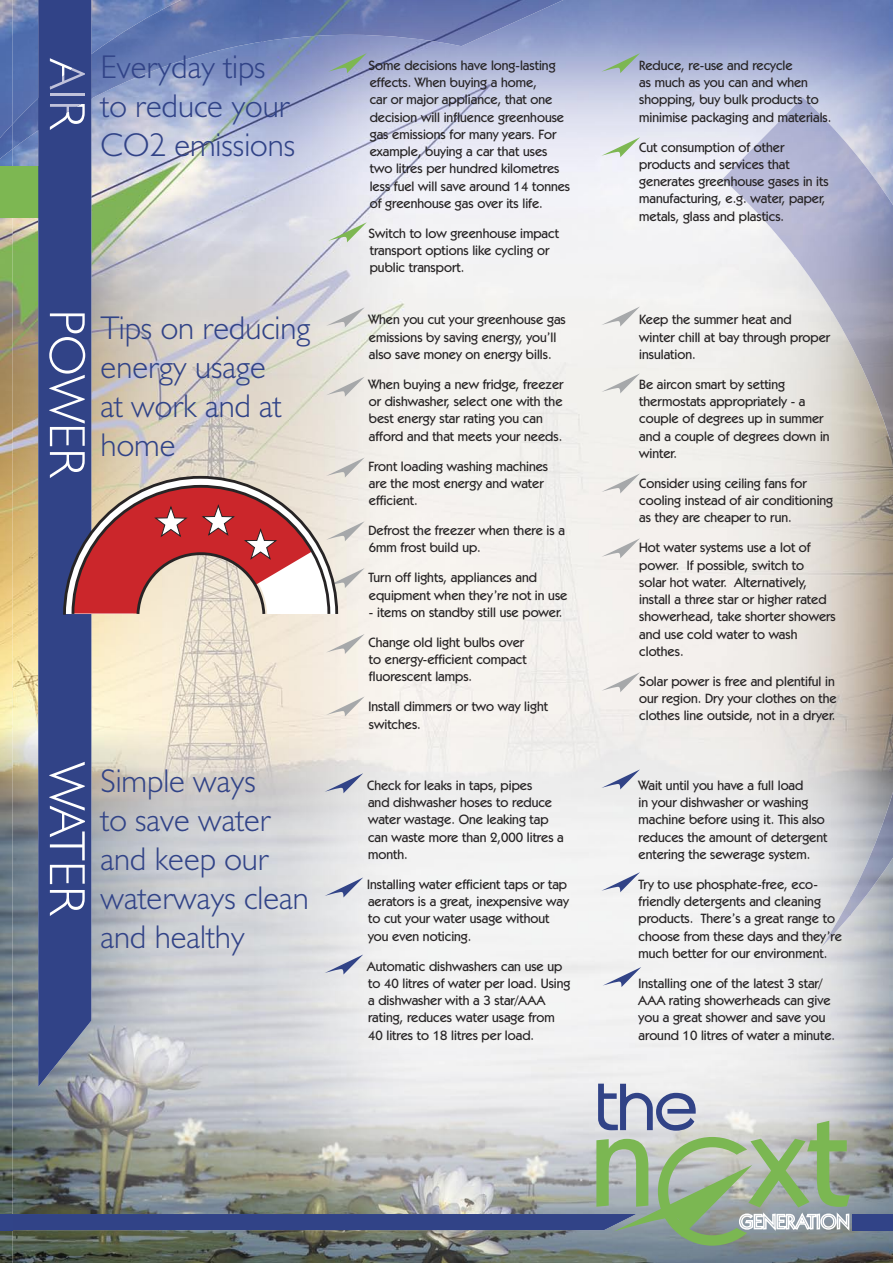
<style>
.page{position:relative;width:893px;height:1263px;background:#fff}
.page>*{position:absolute;margin:0;border:0;box-sizing:border-box;transform-origin:0 0}
.t1{font:300 51px "Humanist 521 BT";color:#fff}
.t2{font:300 33px/39px "Humanist 521 BT";color:#314387}
.t3{font:500 13.5px/17.2px "Kabel IT Cby BT";color:#272425}
</style>
<div class="page">
<img style="left:0;top:0;width:893px;height:1263px">
<div style="left:853px;top:1214px;width:40px;height:16px;background:#314387"></div>
<div style="left:0;top:166px;width:51px;height:52px;background:#7db752"></div>
<svg style="left:328px;top:53px;width:39px;height:20px"></svg>
<svg style="left:328px;top:222px;width:39px;height:20px"></svg>
<svg style="left:601px;top:53px;width:39px;height:20px"></svg>
<svg style="left:326px;top:634px;width:39px;height:20px"></svg>
<svg style="left:326px;top:377px;width:39px;height:20px"></svg>
<svg style="left:601px;top:872px;width:39px;height:20px"></svg>
<svg style="left:601px;top:306px;width:39px;height:21px"></svg>
<svg style="left:603px;top:967px;width:38px;height:20px"></svg>
<svg style="left:601px;top:769px;width:39px;height:20px"></svg>
<svg style="left:325px;top:954px;width:38px;height:20px"></svg>
<svg style="left:325px;top:877px;width:38px;height:20px"></svg>
<svg style="left:325px;top:773px;width:38px;height:20px"></svg>
<svg style="left:326px;top:307px;width:39px;height:20px"></svg>
<svg style="left:601px;top:473px;width:39px;height:20px"></svg>
<svg style="left:601px;top:672px;width:39px;height:20px"></svg>
<svg style="left:601px;top:137px;width:39px;height:20px"></svg>
<svg style="left:326px;top:696px;width:39px;height:20px"></svg>
<svg style="left:601px;top:538px;width:39px;height:20px"></svg>
<div style="left:38px;top:0;width:53px;height:1084px;background:#314387"></div>
<svg style="left:62px;top:457px;width:303px;height:160px;background:#c89392"></svg>
<svg style="left:601px;top:373px;width:39px;height:20px"></svg>
<img style="left:62px;top:0;width:201px;height:99px">
<img style="left:262px;top:0;width:301px;height:50px">
<img style="left:13px;top:49px;width:50px;height:100px">
<img style="left:0;top:124px;width:13px;height:35px">
<div style="left:38px;top:54px;width:53px;height:76px;background:#314387"></div>
<img style="left:723px;top:97px;width:170px;height:160px">
<img style="left:765px;top:256px;width:128px;height:54px">
<img style="left:807px;top:309px;width:86px;height:54px">
<img style="left:850px;top:363px;width:43px;height:106px">
<img style="left:850px;top:787px;width:43px;height:160px">
<img style="left:807px;top:893px;width:44px;height:54px">
<svg style="left:0;top:1084px;width:850px;height:161px;background:#9ea4a5"></svg>
<h1 class="t1" style="left:99px;top:60px;width:72px;rotate:90deg">AIR</h1>
<h2 class="t2" style="left:101px;top:47px;width:196px">Everyday tips to reduce your<br>CO2 emissions</h2>
<h1 class="t1" style="left:99px;top:309px;width:170px;rotate:90deg">POWER</h1>
<h2 class="t2" style="left:101px;top:308px;width:211px">Tips on reducing energy usage<br>at work and at home</h2>
<h1 class="t1" style="left:99px;top:763px;width:155px;rotate:90deg">WATER</h1>
<h2 class="t2" style="left:101px;top:761px;width:210px">Simple ways<br>to save water and keep our waterways clean and healthy</h2>
<p class="t3" style="left:369px;top:56px;width:203px">Some decisions have long-lasting effects. When buying a home,<br>car or major appliance, that one decision will influence greenhouse gas emissions for many years. For example, buying a car that uses two litres per hundred kilometres less fuel will save around 14 tonnes of greenhouse gas over its life.</p>
<p class="t3" style="left:369px;top:224px;width:192px">Switch to low greenhouse impact transport options like cycling or public transport.</p>
<p class="t3" style="left:369px;top:311px;width:199px">When you cut your greenhouse gas emissions by saving energy, you’ll also save money on energy bills.</p>
<p class="t3" style="left:369px;top:375px;width:196px">When buying a new fridge, freezer or dishwasher, select one with the best energy star rating you can afford and that meets your needs.</p>
<p class="t3" style="left:369px;top:457px;width:181px">Front loading washing machines are the most energy and water efficient.</p>
<p class="t3" style="left:369px;top:521px;width:198px">Defrost the freezer when there is a<br>6mm frost build up.</p>
<p class="t3" style="left:369px;top:569px;width:200px">Turn off lights, appliances and equipment when they’re not in use</p>
<p class="t3" style="left:369px;top:603px;width:195px">- items on standby still use power.</p>
<p class="t3" style="left:369px;top:633px;width:160px">Change old light bulbs over to energy-efficient compact fluorescent lamps.</p>
<p class="t3" style="left:369px;top:698px;width:181px">Install dimmers or two way light switches.</p>
<p class="t3" style="left:367px;top:776px;width:198px">Check for leaks in taps, pipes<br>and dishwasher hoses to reduce water wastage. One leaking tap can waste more than 2,000 litres a month.</p>
<p class="t3" style="left:367px;top:875px;width:203px">Installing water efficient taps or tap aerators is a great, inexpensive way to cut your water usage without you even noticing.</p>
<p class="t3" style="left:367px;top:957px;width:205px">Automatic dishwashers can use up to 40 litres of water per load. Using a dishwasher with a 3 star/AAA rating, reduces water usage from<br>40 litres to 18 litres per load.</p>
<p class="t3" style="left:639px;top:56px;width:194px">Reduce, re-use and recycle<br>as much as you can and when shopping, buy bulk products to minimise packaging and materials.</p>
<p class="t3" style="left:639px;top:138px;width:191px">Cut consumption of other products and services that generates greenhouse gases in its manufacturing, e.g. water, paper, metals, glass and plastics.</p>
<p class="t3" style="left:639px;top:311px;width:192px">Keep the summer heat and winter chill at bay through proper insulation.</p>
<p class="t3" style="left:639px;top:375px;width:192px">Be aircon smart by setting thermostats appropriately - a couple of degrees up in summer and a couple of degrees down in winter.</p>
<p class="t3" style="left:639px;top:474px;width:195px">Consider using ceiling fans for cooling instead of air conditioning as they are cheaper to run.</p>
<p class="t3" style="left:639px;top:539px;width:198px">Hot water systems use a lot of power. If possible, switch to<br>solar hot water. Alternatively, install a three star or higher rated showerhead, take shorter showers and use cold water to wash clothes.</p>
<p class="t3" style="left:639px;top:672px;width:199px">Solar power is free and plentiful in our region. Dry your clothes on the clothes line outside, not in a dryer.</p>
<p class="t3" style="left:639px;top:776px;width:190px">Wait until you have a full load<br>in your dishwasher or washing machine before using it. This also reduces the amount of detergent entering the sewerage system.</p>
<p class="t3" style="left:639px;top:875px;width:205px">Try to use phosphate-free, eco&shy;friendly detergents and cleaning products. There’s a great range to choose from these days and they’re much better for our environment.</p>
<p class="t3" style="left:639px;top:974px;width:198px">Installing one of the latest 3 star/<br>AAA rating showerheads can give you a great shower and save you around 10 litres of water a minute.</p>
</div>
